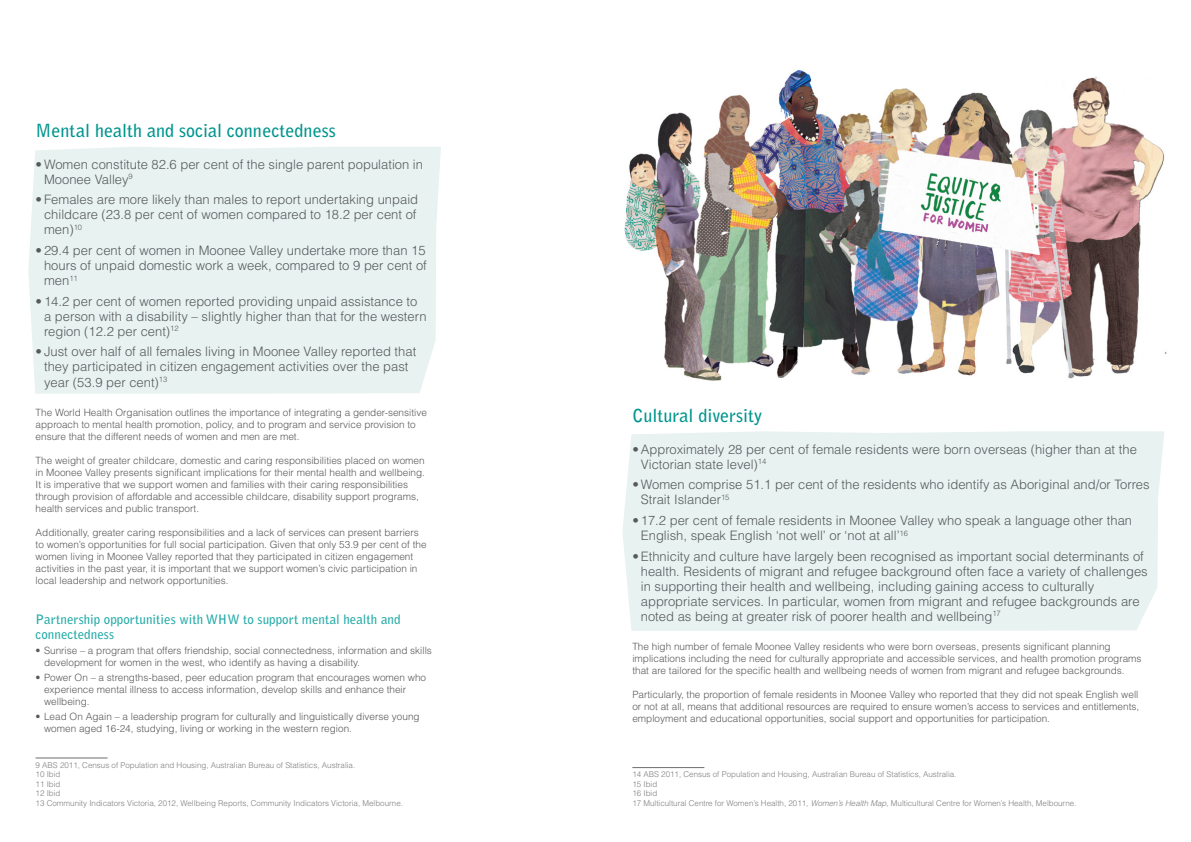
<style>
.page{position:relative;width:1191px;height:842px;background:#fff}
.page>*{position:absolute;margin:0;border:0;box-sizing:border-box;transform-origin:0 0}
.t1{font:700 18px "Bell Gothic Std";color:#00958e}
.t2{font:300 13px/15px "Helvetica LT Std";color:#58595b}
.t3{font:700 13px/15.6px "Bell Gothic Std";color:#27aca9}
.t4{font:300 10px/12px "Helvetica LT Std";color:#58595b}
.t5{font:300 8px/9.6px "Helvetica LT Std";color:#7e7d81}
.s1{font-style:italic}
</style>
<div class="page">
<div style="left:28px;top:147px;width:413px;height:247px;background:#e7f2f1"></div>
<div style="left:622px;top:431px;width:542px;height:200px;background:#e7f2f1"></div>
<hr style="left:632px;top:767px;width:72px;height:1px;background:#6d6e71">
<hr style="left:36px;top:758px;width:72px;height:1px;background:#6d6e71">
<img style="left:624px;top:70px;width:543px;height:311px">
<h1 class="t1" style="left:36px;top:119px;width:302px">M ental health and social connectedness</h1>
<h2 class="t2" style="left:44px;top:157px;width:380px;text-indent:-9px">• Women constitute 82.6 per cent of the single parent population in<br>Moonee Valley<sup>9</sup></h2>
<h2 class="t2" style="left:44px;top:192px;width:375px;text-indent:-9px">• Females are more likely than males to report undertaking unpaid childcare (23.8 per cent of women compared to 18.2 per cent of men)<sup>10</sup></h2>
<h2 class="t2" style="left:44px;top:243px;width:384px;text-align:justify;text-indent:-9px">• 29.4 per cent of women in Moonee Valley undertake more than 15 hours of unpaid domestic work a week, compared to 9 per cent of men<sup>11</sup></h2>
<h2 class="t2" style="left:44px;top:294px;width:384px;text-indent:-9px">• 14.2 per cent of women reported providing unpaid assistance to a person with a disability – slightly higher than that for the western region (12.2 per cent)<sup>12</sup></h2>
<h2 class="t2" style="left:44px;top:344px;width:374px;text-indent:-9px">• Just over half of all females living in Moonee Valley reported that they participated in citizen engagement activities over the past year (53.9 per cent)<sup>13</sup></h2>
<p class="t4" style="left:36px;top:406px;width:393px">The World Health Organisation outlines the importance of integrating a gender-sensitive approach to mental health promotion, policy, and to program and service provision to ensure that the different needs of women and men are met.</p>
<p class="t4" style="left:36px;top:454px;width:391px">The weight of greater childcare, domestic and caring responsibilities placed on women in Moonee Valley presents significant implications for their mental health and wellbeing.<br>It is imperative that we support women and families with their caring responsibilities through provision of affordable and accessible childcare, disability support programs, health services and public transport.</p>
<p class="t4" style="left:36px;top:526px;width:392px">Additionally, greater caring responsibilities and a lack of services can present barriers to women’s opportunities for full social participation. Given that only 53.9 per cent of the women living in Moonee Valley reported that they participated in citizen engagement activities in the past year, it is important that we support women’s civic participation in local leadership and network opportunities.</p>
<h2 class="t3" style="left:36px;top:611px;width:366px">Partnership opportunities with WH W to support mental health and connectedness</h2>
<p class="t4" style="left:44px;top:645px;width:389px;text-indent:-8px">• Sunrise – a program that offers friendship, social connectedness, information and skills development for women in the west, who identify as having a disability.</p>
<p class="t4" style="left:44px;top:672px;width:383px;text-indent:-8px">• Power On – a strengths-based, peer education program that encourages women who experience mental illness to access information, develop skills and enhance their wellbeing.</p>
<p class="t4" style="left:44px;top:710px;width:377px;text-indent:-8px">• Lead On Again – a leadership program for culturally and linguistically diverse young women aged 16-24, studying, living or working in the western region.</p>
<p class="t5" style="left:36px;top:760px;width:369px">9 ABS 2011, Census of Population and Housing, Australian Bureau of Statistics, Australia.<br>10 Ibid<br>11 Ibid<br>12 Ibid<br>13 Community Indicators Victoria, 2012, Wellbeing Reports, Community Indicators Victoria, Melbourne.</p>
<h1 class="t1" style="left:632px;top:404px;width:131px">Cultural diversity</h1>
<h2 class="t2" style="left:641px;top:441px;width:497px;text-indent:-9px">• Approximately 28 per cent of female residents were born overseas (higher than at the<br>Victorian state level)<sup>14</sup></h2>
<h2 class="t2" style="left:641px;top:477px;width:510px;text-indent:-9px">• Women comprise 51.1 per cent of the residents who identify as Aboriginal and/or Torres<br>Strait Islander<sup>15</sup></h2>
<h2 class="t2" style="left:641px;top:513px;width:493px;text-indent:-9px">• 17.2 per cent of female residents in Moonee Valley who speak a language other than<br>English, speak English ‘not well’ or ‘not at all’<sup>16</sup></h2>
<p class="t2" style="left:641px;top:548px;width:508px;text-indent:-9px">• Ethnicity and culture have largely been recognised as important social determinants of health. Residents of migrant and refugee background often face a variety of challenges in supporting their health and wellbeing, including gaining access to culturally appropriate services. In particular, women from migrant and refugee backgrounds are noted as being at greater risk of poorer health and wellbeing<sup>17</sup></p>
<p class="t4" style="left:632px;top:641px;width:511px">The high number of female Moonee Valley residents who were born overseas, presents significant planning implications including the need for culturally appropriate and accessible services, and health promotion programs that are tailored for the specific health and wellbeing needs of women from migrant and refugee backgrounds.</p>
<p class="t4" style="left:632px;top:689px;width:508px;text-align:justify">Particularly, the proportion of female residents in Moonee Valley who reported that they did not speak English well or not at all, means that additional resources are required to ensure women’s access to services and entitlements, employment and educational opportunities, social support and opportunities for participation.</p>
<p class="t5" style="left:632px;top:769px;width:446px">14 ABS 2011, Census of Population and Housing, Australian Bureau of Statistics, Australia.<br>15 Ibid<br>16 Ibid<br>17 Multicultural Centre for Women’s Health, 2011, <span class="s1">Women’s Health Map</span>, Multicultural Centre for Women’s Health, Melbourne.</p>
</div>
